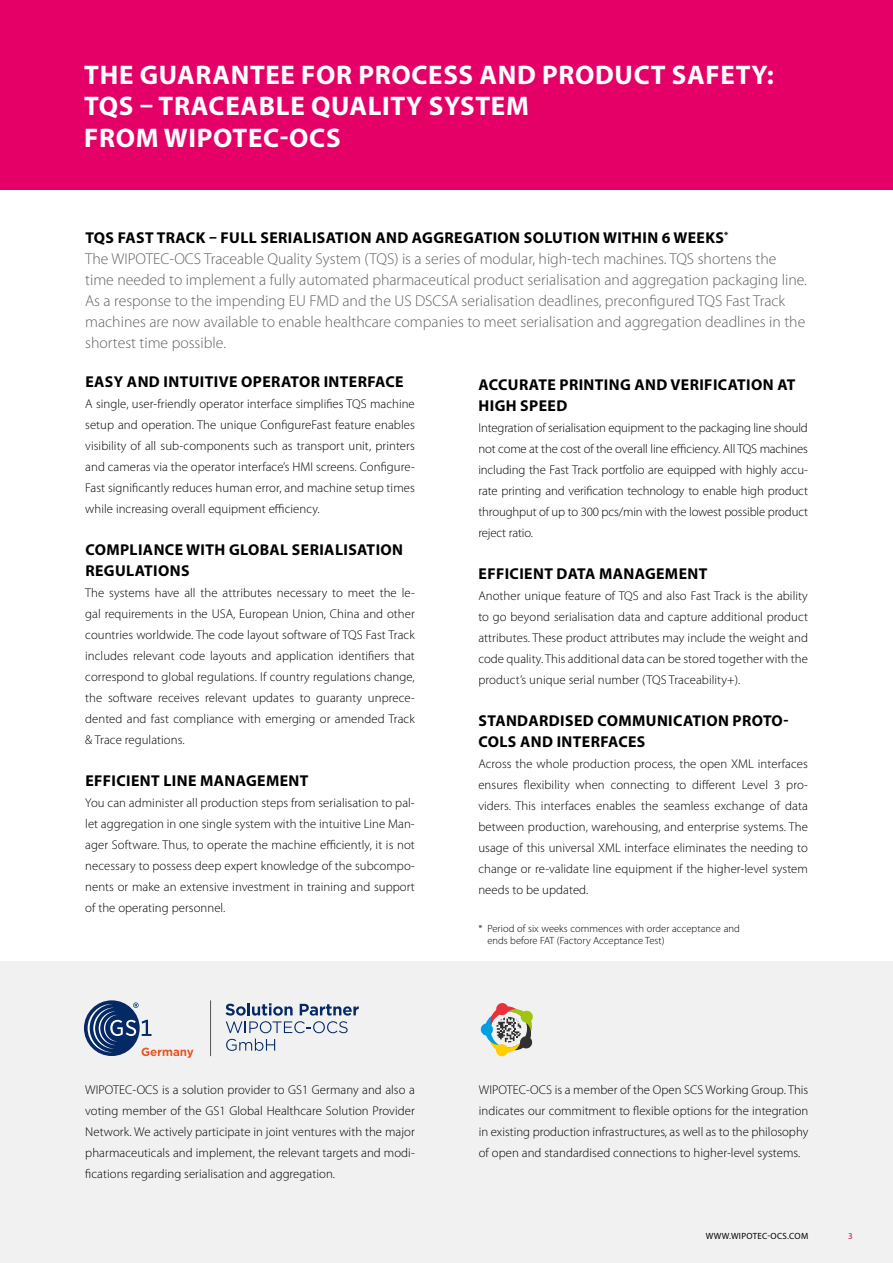
<style>
.page{position:relative;width:893px;height:1263px;background:#fff}
.page>*{position:absolute;margin:0;border:0;box-sizing:border-box;transform-origin:0 0}
.t1{font:700 27px/31.5px "Myriad Pro";letter-spacing:.025em;color:#fff}
.t2{font:300 15.75px/21px "Myriad Pro";color:#626261}
.t3{font:700 15.75px/21px "Myriad Pro";letter-spacing:.025em;color:#000}
.t4{font:300 12.75px/21px "Myriad Pro";letter-spacing:.005em;color:#000;text-align:justify}
.t5{font:300 10.5px/12px "Myriad Pro";letter-spacing:.005em;color:#000}
.t6{font:9px "Myriad Pro";letter-spacing:.03em;color:#000}
.t7{font:9px "Myriad Pro";color:#e50068}
.s1{font-weight:700;color:#000}
</style>
<div class="page">
<div style="left:0;top:962px;width:893px;height:301px;background:#f1f1f1"></div>
<div style="left:0;top:0;width:893px;height:189px;background:#e50068"></div>
<svg style="left:480px;top:1003px;width:53px;height:54px"></svg>
<svg style="left:84px;top:1000px;width:56px;height:56px"></svg>
<svg style="left:88px;top:1002px;width:105px;height:56px"></svg>
<svg style="left:226px;top:1003px;width:67px;height:12px"></svg>
<svg style="left:300px;top:1004px;width:59px;height:11px"></svg>
<svg style="left:226px;top:1021px;width:122px;height:30px"></svg>
<hr style="left:210px;top:1000px;width:1px;height:56px;background:#565655">
<h1 class="t1" style="left:84px;top:58px;width:691px">THE GUARANTEE FOR PROCESS AND PRODUCT SAFETY:<br>TQS – TRACEABLE QUALITY SYSTEM<br>FROM WIPOTEC-OCS</h1>
<p class="t2" style="left:85px;top:228px;width:723px"><span class="s1">TQS FAST TRACK – FULL SERIALISATION AND AGGREGATION SOLUTION WITHIN 6 WEEKS</span><sup>*<br></sup>The WIPOTEC-OCS Traceable Quality System (TQS) is a series of modular, high-tech machines. TQS shortens the time needed to implement a fully automated pharmaceutical product serialisation and aggregation packaging line.<br>As a response to the impending EU FMD and the US DSCSA serialisation deadlines, preconfigured TQS Fast Track machines are now available to enable healthcare companies to meet serialisation and aggregation deadlines in the shortest time possible.</p>
<p class="t3" style="left:85px;top:370px;width:320px">EASY AND INTUITIVE OPERATOR INTERFACE</p>
<p class="t4" style="left:85px;top:393px;width:331px">A single, user-friendly operator interface simplifies TQS machine setup and operation. The unique ConfigureFast feature enables visibility of all sub-components such as transport unit, printers and cameras via the operator interface’s HMI screens. Configure-Fast significantly reduces human error, and machine setup times while increasing overall equipment efficiency.</p>
<p class="t3" style="left:85px;top:538px;width:319px">COMPLIANCE WITH GLOBAL SERIALISATION<br>REGULATIONS</p>
<p class="t4" style="left:85px;top:582px;width:331px">The systems have all the attributes necessary to meet the le&shy;gal requirements in the USA, European Union, China and other countries worldwide. The code layout software of TQS Fast Track includes relevant code layouts and application identifiers that correspond to global regulations. If country regulations change, the software receives relevant updates to guaranty unprece&shy;dented and fast compliance with emerging or amended Track &amp; Trace regulations.</p>
<p class="t3" style="left:85px;top:769px;width:225px">EFFICIENT LINE MANAGEMENT</p>
<p class="t4" style="left:85px;top:792px;width:331px">You can administer all production steps from serialisation to pal&shy;let aggregation in one single system with the intuitive Line Man&shy;ager Software. Thus, to operate the machine efficiently, it is not necessary to possess deep expert knowledge of the subcompo&shy;nents or make an extensive investment in training and support of the operating personnel.</p>
<p class="t3" style="left:479px;top:373px;width:318px">ACCURATE PRINTING AND VERIFICATION AT<br>HIGH SPEED</p>
<p class="t4" style="left:478px;top:417px;width:331px">Integration of serialisation equipment to the packaging line should not come at the cost of the overall line efficiency. All TQS machines including the Fast Track portfolio are equipped with highly accu&shy;rate printing and verification technology to enable high product throughput of up to 300 pcs/min with the lowest possible product reject ratio.</p>
<p class="t3" style="left:479px;top:562px;width:230px">EFFICIENT DATA MANAGEMENT</p>
<p class="t4" style="left:478px;top:585px;width:331px">Another unique feature of TQS and also Fast Track is the ability to go beyond serialisation data and capture additional product attributes. These product attributes may include the weight and code quality. This additional data can be stored together with the product’s unique serial number (TQS Traceability+).</p>
<p class="t3" style="left:479px;top:709px;width:311px">STANDARDISED COMMUNICATION PROTO-<br>COLS AND INTERFACES</p>
<p class="t4" style="left:478px;top:753px;width:331px">Across the whole production process, the open XML interfaces ensures flexibility when connecting to different Level 3 pro&shy;viders. This interfaces enables the seamless exchange of data between production, warehousing, and enterprise systems. The usage of this universal XML interface eliminates the needing to change or re-validate line equipment if the higher-level system needs to be updated.</p>
<p class="t5" style="left:487px;top:923px;width:254px;text-indent:-9px">* Period of six weeks commences with order acceptance and ends before FAT (Factory Acceptance Test)</p>
<p class="t4" style="left:85px;top:1080px;width:331px">WIPOTEC-OCS is a solution provider to GS1 Germany and also a voting member of the GS1 Global Healthcare Solution Provider Network. We actively participate in joint ventures with the major pharmaceuticals and implement, the relevant targets and modi&shy;fications regarding serialisation and aggregation.</p>
<p class="t4" style="left:479px;top:1080px;width:331px">WIPOTEC-OCS is a member of the Open SCS Working Group. This indicates our commitment to flexible options for the integration in existing production infrastructures, as well as to the philosophy of open and standardised connections to higher-level systems.</p>
<p class="t6" style="left:706px;top:1230px;width:104px">WWW.WIPOTEC-OCS.COM</p>
<p class="t7" style="left:848px;top:1230px;width:6px">3</p>
</div>
